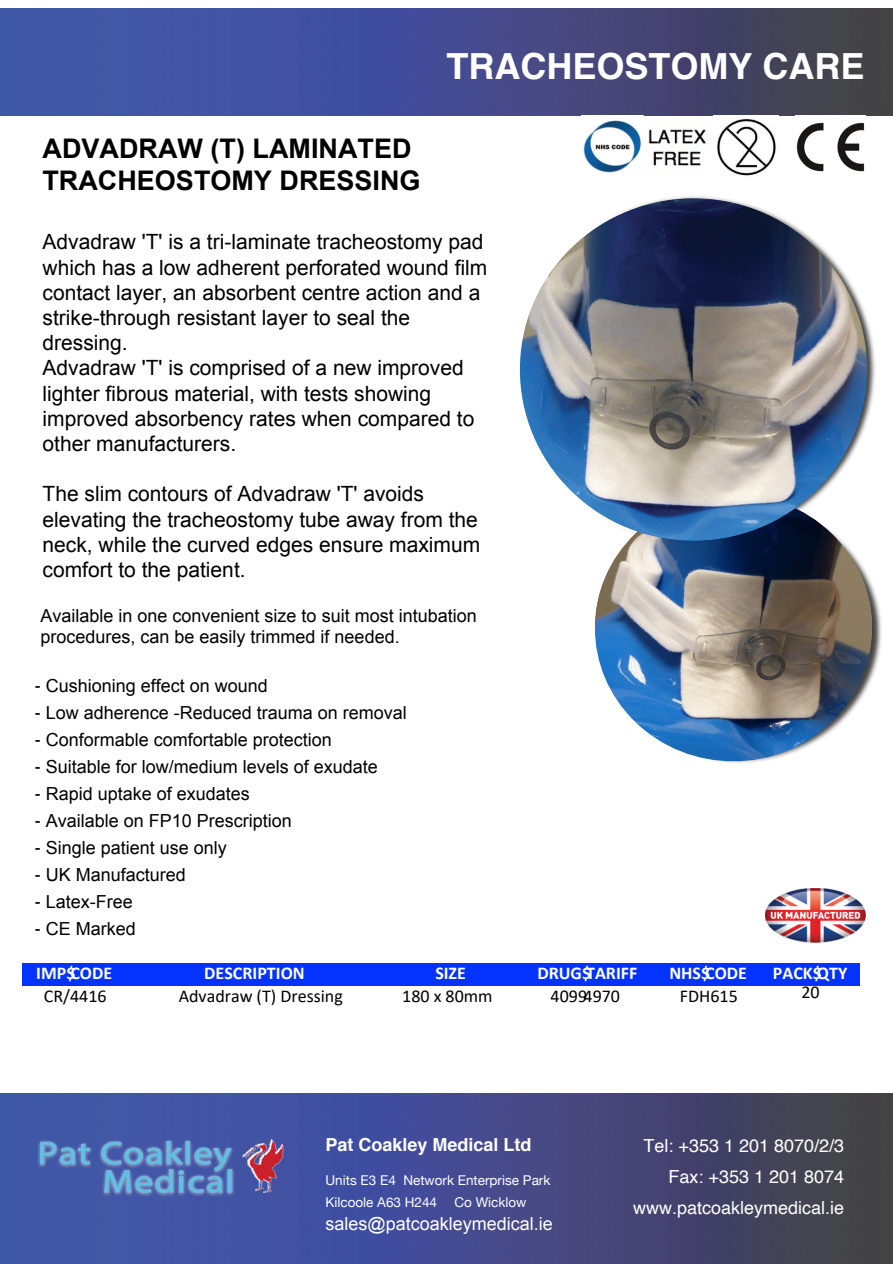
<style>
.page{position:relative;width:893px;height:1264px;background:#fff}
.page>*{position:absolute;margin:0;border:0;box-sizing:border-box;transform-origin:0 0}
.t1{font:700 36px "Helvetica";color:#fff}
.t2{font:700 27px/32.4px "Arial";color:#000}
.t3{font:21px/25.2px "Arial";color:#000}
.t4{font:18px/21px "Arial";color:#000}
.t5{font:18px/30.6px "Helvetica";color:#fff;text-align:right}
.t6{font:700 18px "Calibri";color:#fff}
.t7{font:18px "Calibri";color:#000}
.t8{font:18px "Arial";color:#fff}
.t9{font:700 18px "Helvetica";color:#fff}
.t10{font:13.5px/22.5px "Helvetica Neue";color:#fff}
.s1{font-family:"Helvetica"}
</style>
<div class="page">
<img style="left:0;top:1093px;width:893px;height:170px">
<img style="left:37px;top:1137px;width:251px;height:62px">
<img style="left:0;top:9px;width:893px;height:106px">
<div style="left:23px;top:963px;width:837px;height:22px;background:#0433ff"></div>
<img style="left:796px;top:122px;width:69px;height:50px">
<img style="left:717px;top:119px;width:59px;height:57px">
<img style="left:648px;top:128px;width:58px;height:38px">
<img style="left:583px;top:115px;width:61px;height:58px">
<img style="left:765px;top:888px;width:100px;height:54px">
<img style="left:719px;top:585px;width:163px;height:178px">
<img style="left:675px;top:196px;width:201px;height:225px">
<img style="left:595px;top:540px;width:277px;height:221px">
<img style="left:520px;top:198px;width:347px;height:342px">
<p class="t2" style="left:42px;top:134px;width:380px">ADVADRAW (T) LAMINATED<br>TRACHEOSTOMY DRESSING</p>
<h1 class="t1" style="left:446px;top:52px;width:419px">TRACHEOSTOMY CARE</h1>
<p class="t3" style="left:43px;top:231px;width:446px">Advadraw 'T' is a tri-laminate tracheostomy pad which has a low adherent perforated wound film contact layer, an absorbent centre action and a strike-through resistant layer to seal the dressing.<br>Advadraw 'T' is comprised of a new improved lighter fibrous material, with tests showing improved absorbency rates when compared to other manufacturers.</p>
<p class="t3" style="left:43px;top:483px;width:439px">The slim contours of Advadraw 'T' avoids elevating the tracheostomy tube away from the neck, while the curved edges ensure maximum comfort to the patient.</p>
<p class="t4" style="left:40px;top:607px;width:438px">Available in one convenient size to suit most intubation procedures, can be easily trimmed if needed.</p>
<p class="t4" style="left:35px;top:676px;width:235px"><span class="s1">-</span> Cushioning effect on wound</p>
<p class="t4" style="left:35px;top:703px;width:374px"><span class="s1">-</span> Low adherence -Reduced trauma on removal</p>
<p class="t4" style="left:35px;top:730px;width:299px"><span class="s1">-</span> Conformable comfortable protection</p>
<p class="t4" style="left:35px;top:757px;width:345px"><span class="s1">-</span> Suitable for low/medium levels of exudate</p>
<p class="t4" style="left:35px;top:784px;width:217px"><span class="s1">-</span> Rapid uptake of exudates</p>
<p class="t4" style="left:35px;top:811px;width:259px"><span class="s1">-</span> Available on FP10 Prescription</p>
<p class="t4" style="left:35px;top:838px;width:194px"><span class="s1">-</span> Single patient use only</p>
<p class="t4" style="left:35px;top:865px;width:153px"><span class="s1">-</span> UK Manufactured</p>
<p class="t4" style="left:35px;top:892px;width:100px"><span class="s1">-</span> Latex-Free</p>
<p class="t4" style="left:35px;top:919px;width:103px"><span class="s1">-</span> CE Marked</p>
<p class="t6" style="left:36px;top:965px;width:77px">IMP$CODE</p>
<p class="t6" style="left:204px;top:965px;width:102px">DESCRIPTION</p>
<p class="t6" style="left:435px;top:965px;width:32px">SIZE</p>
<p class="t6" style="left:537px;top:965px;width:102px">DRUG$TARIFF</p>
<p class="t6" style="left:669px;top:965px;width:79px">NHS$CODE</p>
<p class="t6" style="left:773px;top:965px;width:76px">PACK$QTY</p>
<p class="t7" style="left:44px;top:988px;width:64px">CR/4416</p>
<p class="t7" style="left:179px;top:988px;width:166px">Advadraw (T) Dressing</p>
<p class="t7" style="left:402px;top:988px;width:92px">180 x 80mm</p>
<p class="t7" style="left:551px;top:988px;width:71px">40994970</p>
<p class="t7" style="left:680px;top:988px;width:59px">FDH615</p>
<p class="t7" style="left:801px;top:984px;width:20px">20</p>
<p class="t9" style="left:325px;top:1137px;width:208px">Pat Coakley Medical Ltd</p>
<p class="t10" style="left:325px;top:1168px;width:226px">Units E3 E4 Network Enterprise Park<br>Kilcoole A63 H244</p>
<p class="t10" style="left:454px;top:1190px;width:73px">Co Wicklow</p>
<p class="t8" style="left:325px;top:1217px;width:229px">sales@patcoakleymedical.ie</p>
<p class="t5" style="left:633px;top:1131px;width:213px">Tel: +353 1 201 8070/2/3<br>Fax: +353 1 201 8074 www.patcoakleymedical.ie</p>
</div>
